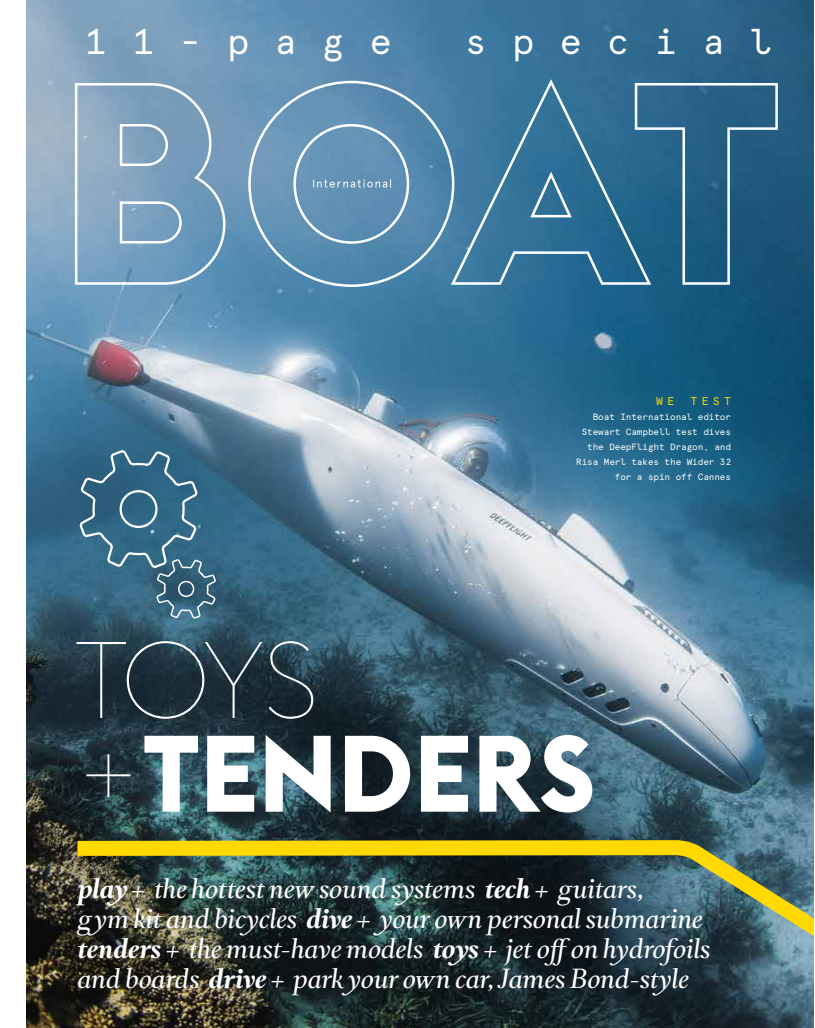
<style>
.page{position:relative;width:815px;height:1028px;background:#fff}
.page>*{position:absolute;margin:0;border:0;box-sizing:border-box;transform-origin:0 0}
.t1{font:700 106.88px/93.8px "Euclid Flex";color:#fff}
.t2{font:36px "Apercu Mono";letter-spacing:.7em;color:#fff}
.t3{font:italic 25px/30px "Romain BP Text";letter-spacing:-.01em;color:#fff}
.t4{font:11.25px "Apercu Mono";color:#ffd900}
.t5{font:9px/15px "Apercu Mono";letter-spacing:-.01em;color:#fff;text-align:right}
.s1{font-weight:200}
.s2{font-weight:200;font-size:100px}
.s3{font-weight:700}
</style>
<div class="page">
<img style="left:27px;top:0;width:787px;height:1028px">
<svg style="left:74px;top:76px;width:705px;height:212px;background:#5587a9"></svg>
<svg style="left:313px;top:179px;width:78px;height:8px"></svg>
<img style="left:62px;top:833px;width:752px;height:125px">
<svg style="left:78px;top:448px;width:139px;height:171px;background:#40708b"></svg>
<h2 class="t2" style="left:84px;top:19px;width:309px">11-page</h2>
<h2 class="t2" style="left:464px;top:19px;width:309px">special</h2>
<p class="t4" style="left:656px;top:394px;width:20px">W E</p>
<p class="t4" style="left:691px;top:394px;width:42px">TEST</p>
<p class="t5" style="left:576px;top:409px;width:156px">Boat International editor<br>Stewart Campbell test dives the DeepFlight Dragon, and<br>Risa Merl takes the Wider 32 for a spin off Cannes</p>
<h1 class="t1" style="left:74px;top:634px;width:522px"><span class="s1">TOYS </span><span class="s2">+</span>TENDERS</h1>
<p class="t3" style="left:77px;top:871px;width:635px"><span class="s3">play +</span> the hottest new sound systems <span class="s3">tech +</span> guitars,<br>gym kit and bicycles <span class="s3">dive +</span> your own personal submarine <span class="s3">tenders +</span> the must-have models <span class="s3">toys +</span> jet offon hydrofoils and boards <span class="s3">drive +</span> park your own car, James Bond-style</p>
</div>
